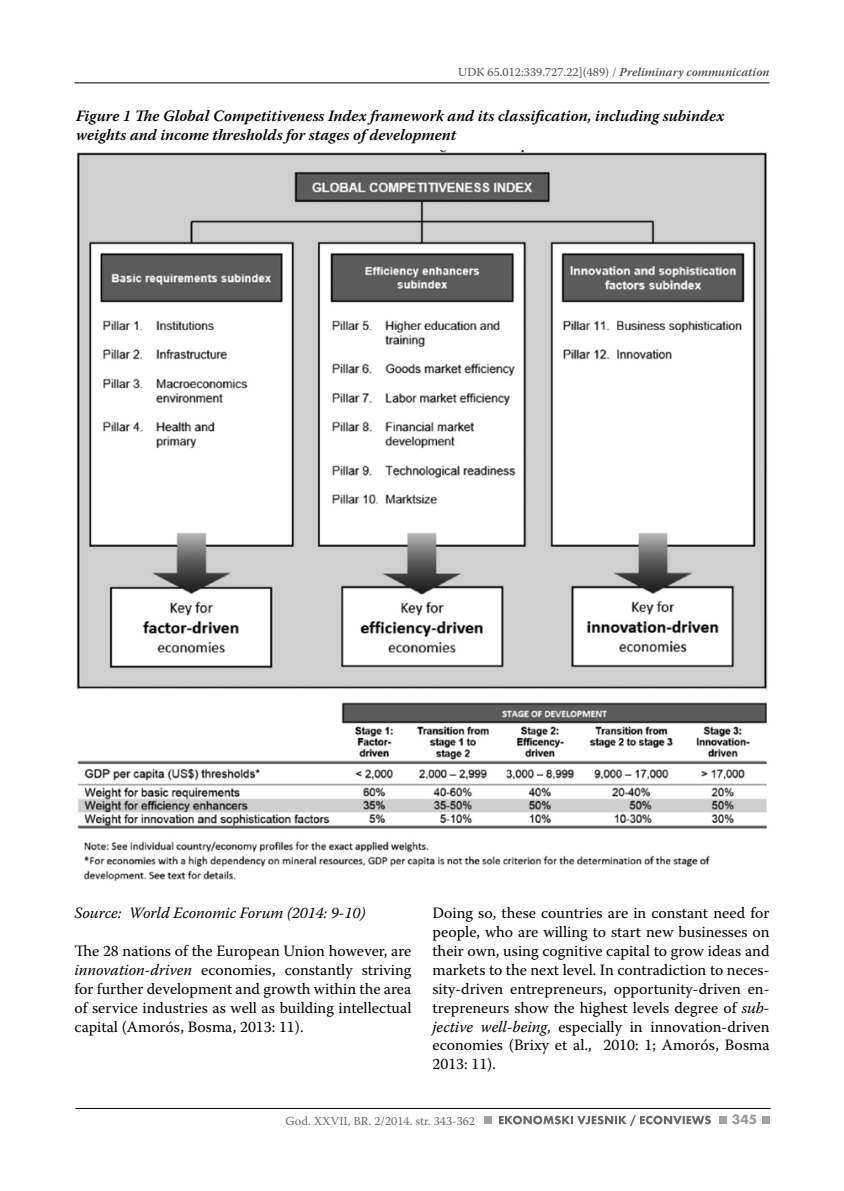
<style>
.page{position:relative;width:844px;height:1191px;background:#fff}
.page>*{position:absolute;margin:0;border:0;box-sizing:border-box;transform-origin:0 0}
.t1{font:15.75px/18.9px "Warnock Pro";color:#000;text-align:justify}
.t2{font:italic 600 15.75px/18.9px "Warnock Pro";color:#000}
.t3{font:italic 15.75px "Warnock Pro";color:#000}
.t4{font:700 14px "Futura TOT";color:#9c9ca0}
.t5{font:12.25px "Warnock Pro";color:#504f53}
.t6{font:12.25px "Warnock Pro";color:#68676c}
.s1{font-weight:600;font-style:italic}
.s2{font-style:italic}
</style>
<div class="page">
<hr style="left:74px;top:83px;width:695px;height:1px;background:#000">
<hr style="left:75px;top:1108px;width:695px;height:1px;background:#000">
<div style="left:483px;top:1115px;width:8px;height:8px;background:#a3a3a7"></div>
<div style="left:718px;top:1115px;width:8px;height:8px;background:#a3a3a7"></div>
<div style="left:761px;top:1115px;width:8px;height:8px;background:#a3a3a7"></div>
<svg style="left:499px;top:1115px;width:211px;height:11px"></svg>
<img style="left:77px;top:150px;width:691px;height:731px">
<p class="t5" style="left:458px;top:65px;width:312px">UDK 65.012:339.727.22](489) / <span class="s1">Preliminary communication</span></p>
<p class="t2" style="left:76px;top:106px;width:649px">Figure 1 The Global Competitiveness Index framework and its classification, including subindex weights and income thresholds for stages of development</p>
<p class="t3" style="left:74px;top:903px;width:292px">Source: World Economic Forum (2014: 9-10)</p>
<p class="t1" style="left:74px;top:941px;width:338px">The 28 nations of the European Union however, are <span class="s2">innovation-driven</span> economies, constantly striving for further development and growth within the area of service industries as well as building intellectual capital (Amorós, Bosma, 2013: 11).</p>
<p class="t1" style="left:432px;top:903px;width:338px">Doing so, these countries are in constant need for people, who are willing to start new businesses on their own, using cognitive capital to grow ideas and markets to the next level. In contradiction to neces&shy;sity-driven entrepreneurs, opportunity-driven en&shy;trepreneurs show the highest levels degree of <span class="s2">sub&shy;jective well-being</span>, especially in innovation-driven economies (Brixy et al., 2010: 1; Amorós, Bosma 2013: 11).</p>
<p class="t6" style="left:285px;top:1113px;width:191px">God. XXVII, BR. 2/2014. str. 343-362</p>
<p class="t4" style="left:731px;top:1111px;width:27px">345</p>
</div>
